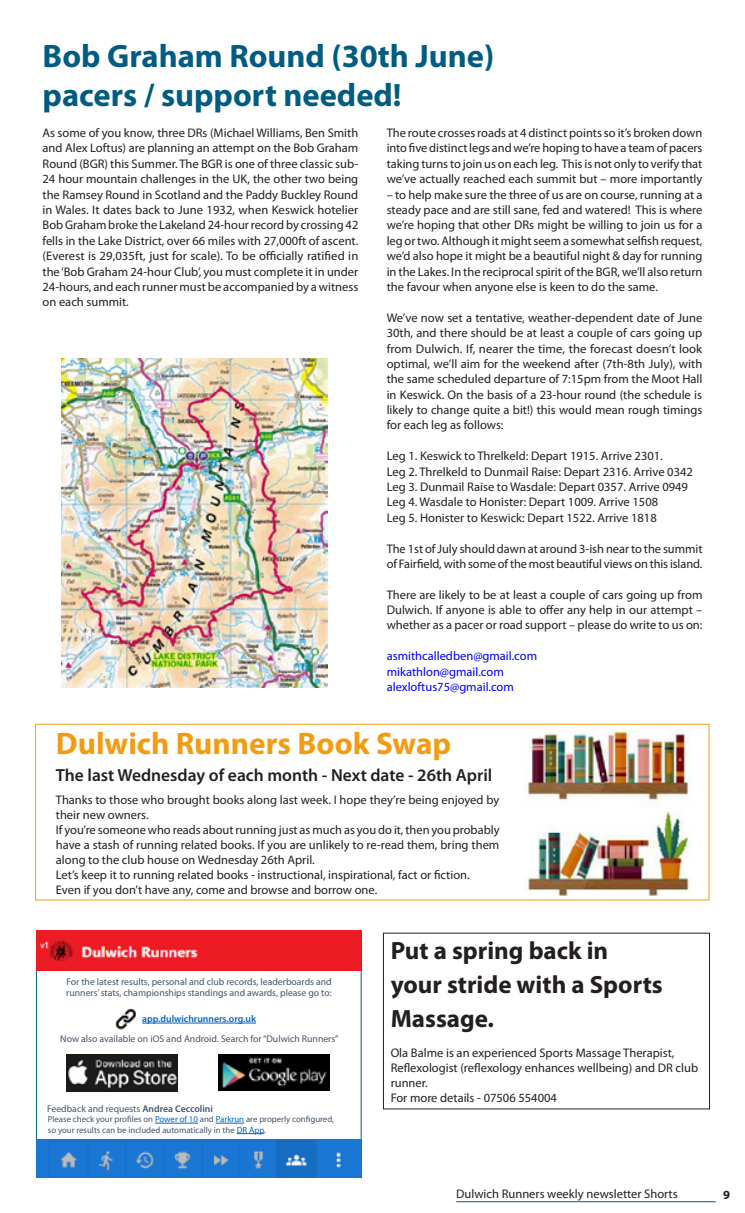
<style>
.page{position:relative;width:745px;height:1213px;background:#fff}
.page>*{position:absolute;margin:0;border:0;box-sizing:border-box;transform-origin:0 0}
.t1{font:700 32.5px/39.4px "Myriad Pro";color:#005c81}
.t2{font:700 31.25px "Myriad Pro";color:#f39c12}
.t3{font:700 25px/33.8px "Myriad Pro";color:#231f20}
.t4{font:600 17.5px "Myriad Pro";color:#231f20}
.t5{font:12.5px/15.4px "Myriad Pro";color:#231f20;text-align:justify}
.t6{font:12.5px/15.4px "Myriad Pro";color:#00f}
.t7{font:700 12.5px "Myriad Pro";color:#231f20}
.t8{font:9.75px/11.8px "Myriad Pro";color:#44546a}
.t9{font:600 9.75px "Myriad Pro";color:#0563c1}
.t10{font:8.75px/10.5px "Myriad Pro";color:#44546a}
.s1{font-weight:600}
.s2{color:#0563c1}
</style>
<div class="page">
<hr style="left:456px;top:1201px;width:259px;height:1px;background:#0050b4">
<img style="left:61px;top:359px;width:266px;height:328px">
<hr style="left:142px;top:1023px;width:114px;height:1px;background:#0563c1">
<hr style="left:155px;top:1123px;width:43px;height:1px;background:#0563c1">
<svg style="left:216px;top:1123px;width:28px;height:1px"></svg>
<svg style="left:236px;top:1133px;width:28px;height:1px"></svg>
<img style="left:115px;top:1009px;width:21px;height:21px">
<img style="left:36px;top:930px;width:325px;height:40px">
<img style="left:37px;top:1140px;width:324px;height:37px">
<img style="left:67px;top:1054px;width:110px;height:37px">
<img style="left:218px;top:1055px;width:111px;height:35px">
<img style="left:524px;top:729px;width:171px;height:166px">
<h1 class="t1" style="left:43px;top:35px;width:453px">Bob Graham Round (30th June) pacers / support needed!</h1>
<p class="t5" style="left:43px;top:125px;width:317px">As some of you know, three DRs (Michael Williams, Ben Smith and Alex Loftus) are planning an attempt on the Bob Graham Round (BGR) this Summer. The BGR is one of three classic sub-24 hour mountain challenges in the UK, the other two being the Ramsey Round in Scotland and the Paddy Buckley Round in Wales. It dates back to June 1932, when Keswick hotelier Bob Graham broke the Lakeland 24-hour record by crossing 42 fells in the Lake District, over 66 miles with 27,000ft of ascent. (Everest is 29,035ft, just for scale). To be officially ratified in the ‘Bob Graham 24-hour Club’, you must complete it in under 24-hours, and each runner must be accompanied by a witness on each summit.</p>
<p class="t5" style="left:386px;top:125px;width:317px">The route crosses roads at 4 distinct points so it’s broken down into five distinct legs and we’re hoping to have a team of pacers taking turns to join us on each leg. This is not only to verify that we’ve actually reached each summit but – more importantly</p>
<p class="t5" style="left:386px;top:187px;width:317px">– to help make sure the three of us are on course, running at a steady pace and are still sane, fed and watered! This is where we’re hoping that other DRs might be willing to join us for a leg or two. Although it might seem a somewhat selfish request, we’d also hope it might be a beautiful night &amp; day for running in the Lakes. In the reciprocal spirit of the BGR, we’ll also return the favour when anyone else is keen to do the same.</p>
<p class="t5" style="left:386px;top:310px;width:317px">We’ve now set a tentative, weather-dependent date of June 30th, and there should be at least a couple of cars going up from Dulwich. If, nearer the time, the forecast doesn’t look optimal, we’ll aim for the weekend after (7th-8th July), with the same scheduled departure of 7:15pm from the Moot Hall in Keswick. On the basis of a 23-hour round (the schedule is likely to change quite a bit!) this would mean rough timings for each leg as follows:</p>
<p class="t5" style="left:386px;top:448px;width:307px;text-align:left">Leg 1. Keswick to Threlkeld: Depart 1915. Arrive 2301.<br>Leg 2. Threlkeld to Dunmail Raise: Depart 2316. Arrive 0342<br>Leg 3. Dunmail Raise to Wasdale: Depart 0357. Arrive 0949<br>Leg 4. Wasdale to Honister: Depart 1009. Arrive 1508<br>Leg 5. Honister to Keswick: Depart 1522. Arrive 1818</p>
<p class="t5" style="left:386px;top:540px;width:317px">The 1st of July should dawn at around 3-ish near to the summit of Fairfield, with some of the most beautiful views on this island.</p>
<p class="t5" style="left:386px;top:586px;width:317px">There are likely to be at least a couple of cars going up from Dulwich. If anyone is able to offer any help in our attempt – whether as a pacer or road support – please do write to us on:</p>
<p class="t6" style="left:386px;top:648px;width:152px">asmithcalledben@gmail.com mikathlon@gmail.com alexloftus75@gmail.com</p>
<h2 class="t2" style="left:56px;top:723px;width:396px">Dulwich Runners Book Swap</h2>
<h3 class="t4" style="left:56px;top:764px;width:438px">The last Wednesday of each month - Next date - 26th April</h3>
<p class="t5" style="left:56px;top:792px;width:445px;line-height:15px;text-align:left">Thanks to those who brought books along last week. I hope they’re being enjoyed by their new owners.<br>If you’re someone who reads about running just as much as you do it, then you probably have a stash of running related books. If you are unlikely to re-read them, bring them along to the club house on Wednesday 26th April.<br>Let’s keep it to running related books - instructional, inspirational, fact or fiction.<br>Even if you don’t have any, come and browse and borrow one.</p>
<p class="t8" style="left:66px;top:975px;width:267px">For the latest results, personal and club records, leaderboards and runners’ stats, championships standings and awards, please go to:</p>
<p class="t9" style="left:142px;top:1012px;width:115px">app.dulwichrunners.org.uk</p>
<p class="t8" style="left:60px;top:1032px;width:280px">Now also available on iOS and Android. Search for “Dulwich Runners”</p>
<p class="t8" style="left:47px;top:1102px;width:167px">Feedback and requests <span class="s1">Andrea Ceccolini</span></p>
<p class="t10" style="left:48px;top:1114px;width:287px">Please check your profiles on <span class="s2">Power of 10</span> and <span class="s2">Parkrun</span> are properly configured, so your results can be included automatically in the <span class="s2">DR App</span>.</p>
<h3 class="t3" style="left:390px;top:933px;width:273px">Put a spring back in your stride with a Sports<br>Massage.</h3>
<p class="t5" style="left:390px;top:1045px;width:309px;line-height:15px;text-align:left">Ola Balme is an experienced Sports Massage Therapist, Reflexologist (reflexology enhances wellbeing) and DR club runner.<br>For more details - 07506 554004</p>
<p class="t5" style="left:456px;top:1185px;width:223px">Dulwich Runners weekly newsletter Shorts</p>
<p class="t7" style="left:722px;top:1186px;width:8px">9</p>
</div>
